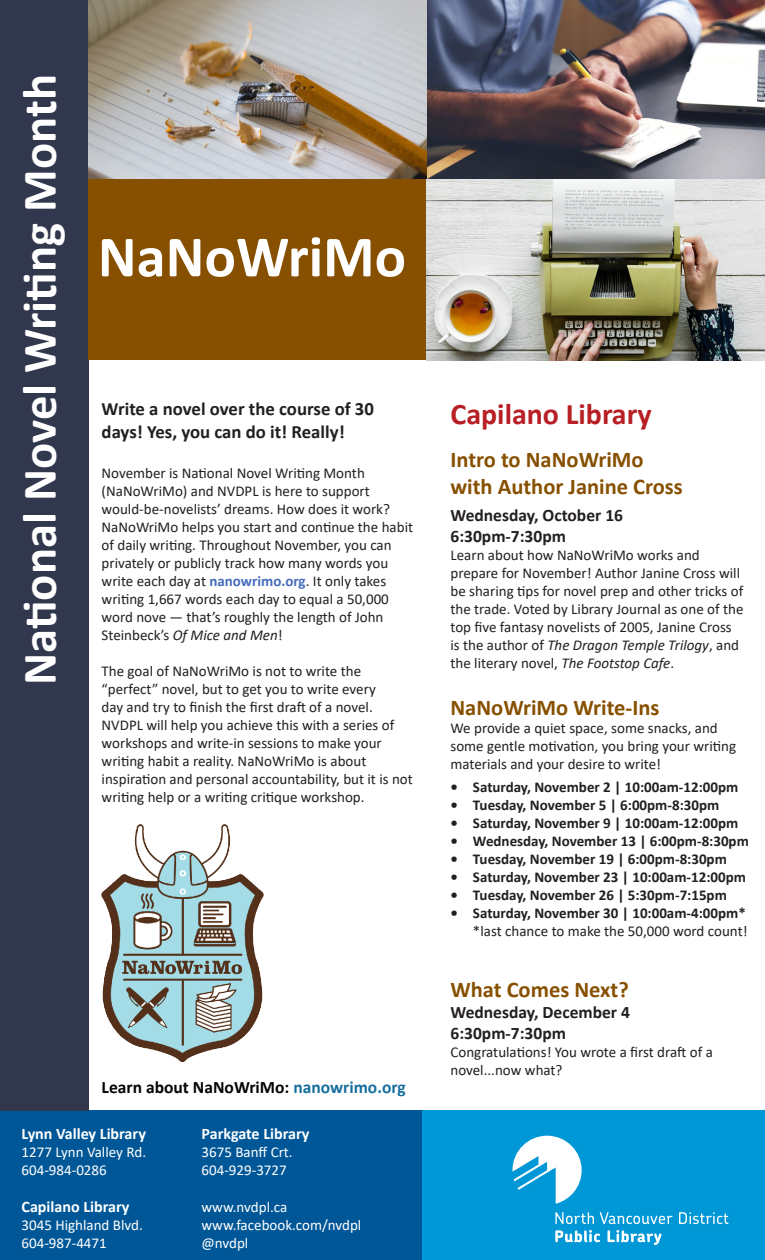
<style>
.page{position:relative;width:765px;height:1260px;background:#fff}
.page>*{position:absolute;margin:0;border:0;box-sizing:border-box;transform-origin:0 0}
.t1{font:700 58.88px "Calibri";color:#fff}
.t2{font:700 48.75px "Calibri";color:#fff}
.t3{font:700 30px "Calibri";color:#b71f24}
.t4{font:700 22.5px/27px "Calibri";color:#875000}
.t5{font:700 18.75px/22.5px "Calibri";color:#231f20}
.t6{font:700 17.5px/21px "Calibri";color:#231f20}
.t7{font:700 17.5px "Calibri";color:#040503}
.t8{font:700 16.12px "Calibri";color:#fff}
.t9{font:15px/18px "Calibri";color:#231f20}
.t10{font:700 15px/18px "Calibri";color:#231f20;text-align:right}
.t11{font:15px "Calibri";color:#fff}
.s1{font-weight:700;color:#456bbc}
.s2{font-style:italic}
.s3{color:#156e9d}
.s4{font-weight:400}
</style>
<div class="page">
<div style="left:0;top:1110px;width:423px;height:150px;background:#005797"></div>
<div style="left:423px;top:1110px;width:342px;height:150px;background:#0097d6"></div>
<svg style="left:555px;top:1212px;width:39px;height:12px"></svg>
<svg style="left:600px;top:1212px;width:73px;height:12px"></svg>
<svg style="left:679px;top:1212px;width:50px;height:12px"></svg>
<svg style="left:555px;top:1230px;width:45px;height:12px"></svg>
<svg style="left:607px;top:1230px;width:55px;height:15px"></svg>
<svg style="left:512px;top:1136px;width:70px;height:68px"></svg>
<div style="left:0;top:0;width:88px;height:1110px;background:#31374d"></div>
<img style="left:88px;top:0;width:677px;height:179px">
<img style="left:102px;top:824px;width:162px;height:238px">
<img style="left:426px;top:179px;width:339px;height:181px">
<div style="left:88px;top:179px;width:338px;height:181px;background:#875000"></div>
<p class="t2" style="left:5px;top:685px;width:612px;rotate:-90deg">National Novel Writing Month</p>
<p class="t1" style="left:98px;top:215px;width:310px">NaNoWriMo</p>
<p class="t5" style="left:102px;top:398px;width:274px">Write a novel over the course of 30 days! Yes, you can do it! Really!</p>
<p class="t9" style="left:102px;top:464px;width:313px">November is National Novel Writing Month (NaNoWriMo) and NVDPL is here to support would-be-novelists’ dreams. How does it work?<br>NaNoWriMo helps you start and continue the habit of daily writing. Throughout November, you can privately or publicly track how many words you write each day at <span class="s1">nanowrimo.org</span>. It only takes writing 1,667 words each day to equal a 50,000 word nove — that’s roughly the length of John Steinbeck’s <span class="s2">Of Mice and Men</span>!</p>
<p class="t9" style="left:102px;top:662px;width:313px">The goal of NaNoWriMo is not to write the “perfect” novel, but to get you to write every<br>day and try to finish the first draft of a novel.<br>NVDPL will help you achieve this with a series of workshops and write-in sessions to make your writing habit a reality. NaNoWriMo is about inspiration and personal accountability, but it is not writing help or a writing critique workshop.</p>
<p class="t7" style="left:102px;top:1075px;width:306px">Learn about NaNoWriMo: <span class="s3">nanowrimo.org</span></p>
<p class="t8" style="left:22px;top:1122px;width:126px">Lynn Valley Library</p>
<p class="t8" style="left:202px;top:1122px;width:109px">Parkgate Library</p>
<p class="t11" style="left:22px;top:1142px;width:126px">1277 Lynn Valley Rd.</p>
<p class="t11" style="left:202px;top:1142px;width:93px">3675 Banff Crt.</p>
<p class="t11" style="left:22px;top:1160px;width:87px">604-984-0286</p>
<p class="t11" style="left:202px;top:1160px;width:87px">604-929-3727</p>
<p class="t8" style="left:22px;top:1196px;width:110px">Capilano Library</p>
<p class="t11" style="left:202px;top:1197px;width:87px">www.nvdpl.ca</p>
<p class="t11" style="left:22px;top:1215px;width:123px">3045 Highland Blvd.</p>
<p class="t11" style="left:202px;top:1215px;width:161px">www.facebook.com/nvdpl</p>
<p class="t11" style="left:22px;top:1233px;width:87px">604-987-4471</p>
<p class="t11" style="left:202px;top:1233px;width:48px">@nvdpl</p>
<p class="t3" style="left:450px;top:393px;width:203px">Capilano Library</p>
<p class="t4" style="left:450px;top:446px;width:234px">Intro to NaNoWriMo with Author Janine Cross</p>
<p class="t6" style="left:450px;top:504px;width:174px">Wednesday, October 16<br>6:30pm-7:30pm</p>
<p class="t9" style="left:450px;top:545px;width:295px">Learn about how NaNoWriMo works and prepare for November! Author Janine Cross will be sharing tips for novel prep and other tricks of the trade. Voted by Library Journal as one of the top five fantasy novelists of 2005, Janine Cross is the author of <span class="s2">The Dragon Temple Trilogy</span>, and the literary novel, <span class="s2">The Footstop Cafe</span>.</p>
<p class="t4" style="left:450px;top:693px;width:211px">NaNoWriMo Write-Ins</p>
<p class="t9" style="left:450px;top:718px;width:287px">We provide a quiet space, some snacks, and some gentle motivation, you bring your writing materials and your desire to write!</p>
<p class="t10" style="left:450px;top:778px;width:289px">• Saturday, November 2 | 10:00am-12:00pm</p>
<p class="t10" style="left:450px;top:796px;width:270px">• Tuesday, November 5 | 6:00pm-8:30pm</p>
<p class="t10" style="left:450px;top:814px;width:289px">• Saturday, November 9 | 10:00am-12:00pm</p>
<p class="t10" style="left:450px;top:832px;width:300px">• Wednesday, November 13 | 6:00pm-8:30pm</p>
<p class="t10" style="left:450px;top:850px;width:278px">• Tuesday, November 19 | 6:00pm-8:30pm</p>
<p class="t10" style="left:450px;top:868px;width:297px">• Saturday, November 23 | 10:00am-12:00pm</p>
<p class="t10" style="left:450px;top:886px;width:278px">• Tuesday, November 26 | 5:30pm-7:15pm</p>
<p class="t10" style="left:450px;top:904px;width:299px">• Saturday, November 30 | 10:00am-4:00pm* <span class="s4">*last chance to make the 50,000 word count!</span></p>
<p class="t4" style="left:450px;top:976px;width:180px">What Comes Next?</p>
<p class="t6" style="left:450px;top:1002px;width:181px">Wednesday, December 4<br>6:30pm-7:30pm</p>
<p class="t9" style="left:450px;top:1043px;width:264px">Congratulations! You wrote a first draft of a novel...now what?</p>
</div>
